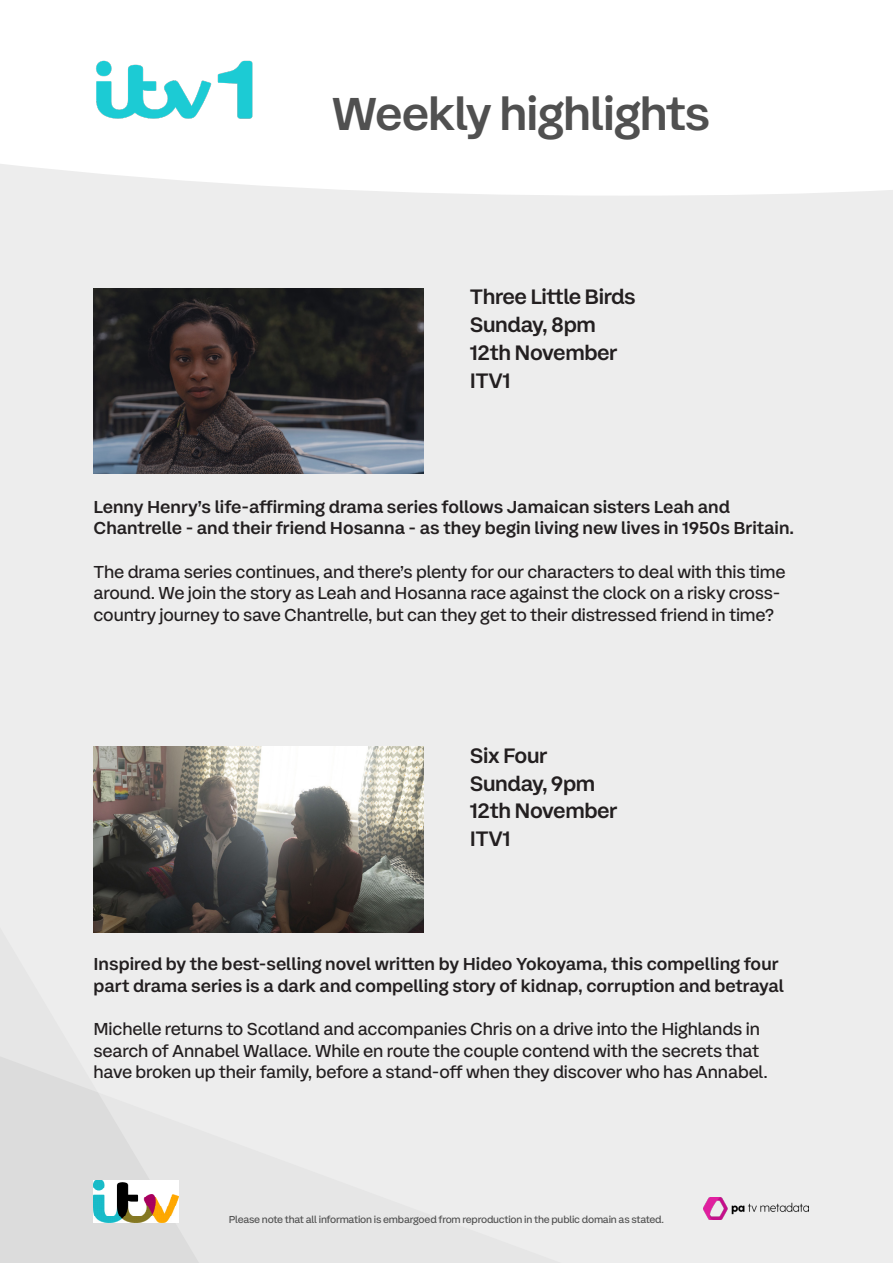
<style>
.page{position:relative;width:893px;height:1263px;background:#ededed}
.page>*{position:absolute;margin:0;border:0;box-sizing:border-box;transform-origin:0 0}
.t1{font:500 48px "ITV Display Sans";letter-spacing:-.02em;color:#505050}
.Programme_Heading{font:500 21.75px "ITV Display Sans";letter-spacing:-.02em;color:#231f20}
.Intro_Text{font:18px/21.6px "ITV Display Sans";letter-spacing:-.01em;color:#231f20}
.Intro_Text-2{font:500 18px/21.6px "ITV Display Sans";color:#231f20}
.t2{font:10.5px "ITV Display Sans";letter-spacing:-.02em;color:#505050}
</style>
<div class="page">
<svg style="left:0;top:1056px;width:199px;height:207px"></svg>
<img style="left:94px;top:1180px;width:85px;height:42px">
<div style="left:0;top:0;width:893px;height:196px;background:#fff"></div>
<img style="left:94px;top:57px;width:162px;height:65px">
<img style="left:94px;top:288px;width:329px;height:185px">
<img style="left:94px;top:747px;width:329px;height:185px">
<img style="left:704px;top:1197px;width:104px;height:22px">
<h1 class="t1" style="left:332px;top:83px;width:380px">Weekly highlights</h1>
<p class="Programme_Heading" style="left:470px;top:283px;width:167px">Three Little Birds</p>
<p class="Programme_Heading" style="left:470px;top:311px;width:128px">Sunday, 8pm</p>
<p class="Programme_Heading" style="left:470px;top:339px;width:149px">12th November</p>
<p class="Programme_Heading" style="left:470px;top:366px;width:42px">ITV1</p>
<p class="Intro_Text-2" style="left:94px;top:496px;width:638px">Lenny Henry’s life-affirming drama series follows Jamaican sisters Leah and</p>
<p class="Intro_Text-2" style="left:94px;top:517px;width:702px">Chantrelle - and their friend Hosanna - as they begin living new lives in 1950s Britain.</p>
<p class="Intro_Text" style="left:94px;top:561px;width:693px">The drama series continues, and there’s plenty for our characters to deal with this time around. We join the story as Leah and Hosanna race against the clock on a risky cross&shy;country journey to save Chantrelle, but can they get to their distressed friend in time?</p>
<p class="Programme_Heading" style="left:470px;top:742px;width:79px">Six Four</p>
<p class="Programme_Heading" style="left:470px;top:769px;width:127px">Sunday, 9pm</p>
<p class="Programme_Heading" style="left:470px;top:797px;width:149px">12th November</p>
<p class="Programme_Heading" style="left:470px;top:825px;width:42px">ITV1</p>
<p class="Intro_Text-2" style="left:94px;top:953px;width:692px">Inspired by the best-selling novel written by Hideo Yokoyama, this compelling four part drama series is a dark and compelling story of kidnap, corruption and betrayal</p>
<p class="Intro_Text" style="left:94px;top:1018px;width:676px">Michelle returns to Scotland and accompanies Chris on a drive into the Highlands in search of Annabel Wallace. While en route the couple contend with the secrets that have broken up their family, before a stand-off when they discover who has Annabel.</p>
<p class="t2" style="left:229px;top:1212px;width:437px">Please note that all information is embargoed from reproduction in the public domain as stated.</p>
</div>
